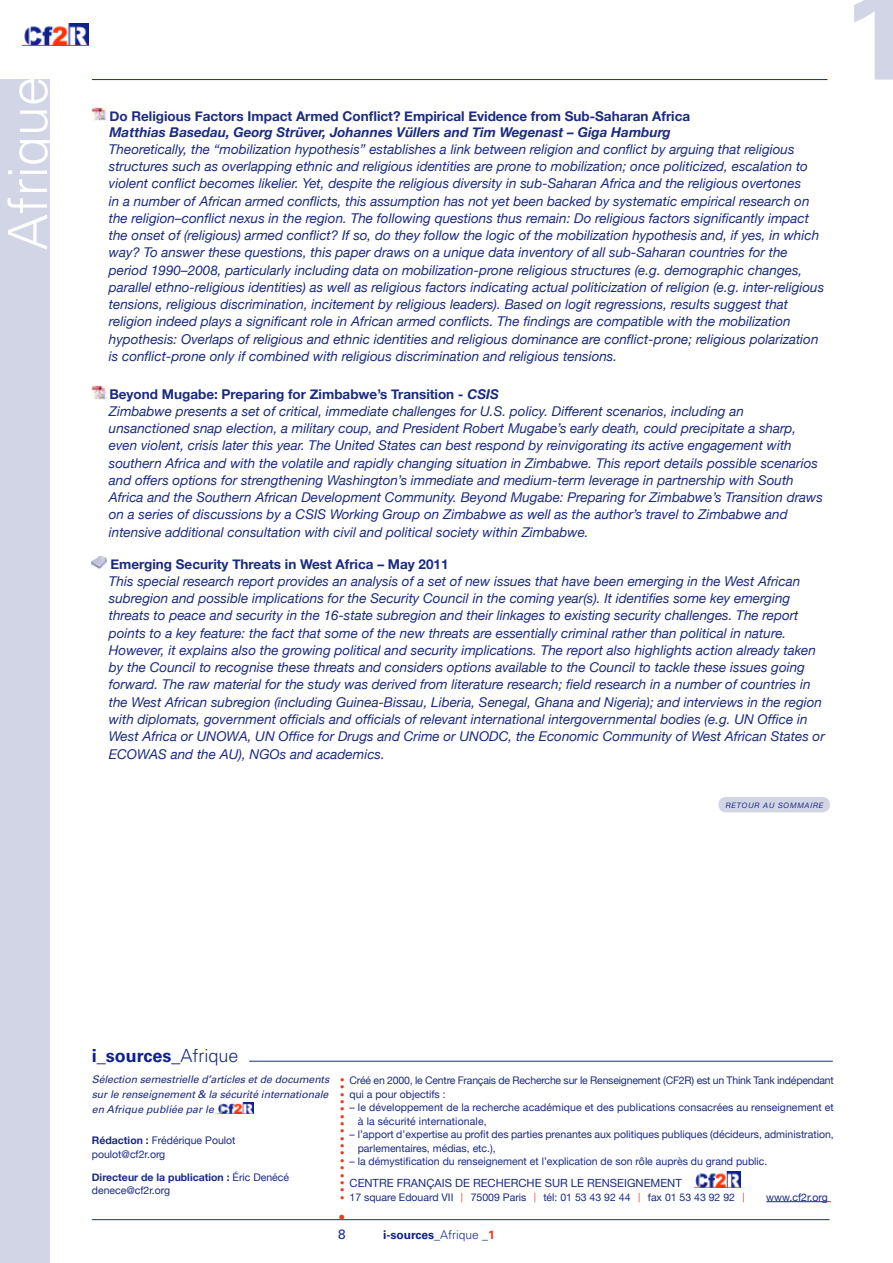
<style>
.page{position:relative;width:893px;height:1263px;background:#fff}
.page>*{position:absolute;margin:0;border:0;box-sizing:border-box;transform-origin:0 0}
.t1{font:700 126px "Univers";color:#d2d5e6}
.t2{font:300 54px "Univers";color:#fff}
.t3{font:700 18px "Univers";color:#0f218b}
.t4{font:italic 13.5px/17.2px "Helvetica Neue";color:#1c2b80}
.t5{font:700 13.5px "Helvetica Neue";color:#1c2b80}
.t6{font:italic 700 13.5px "Helvetica Neue";color:#1c2b80}
.t7{font:13.5px "Univers";color:#e53b21}
.t8{font:13.5px "Univers";color:#1c2b80}
.t9{font:700 12px "Univers";color:#0f218b}
.t10{font:11.25px "Helvetica Neue";color:#1c2b80}
.t11{font:10.5px/13.5px "Helvetica Neue";color:#1c2b80}
.t12{font:italic 10.5px/15px "Univers";letter-spacing:-.01em;color:#1c2b80;text-align:justify}
.t13{font:10.5px/13.5px "Helvetica Neue";letter-spacing:-.02em;color:#1c2b80}
.t14{font:700 10.5px/13.5px "Helvetica Neue";color:#1c2b80}
.t15{font:9px "Helvetica Neue";color:#e53b21}
.t16{font:italic 7.5px "Helvetica Neue";letter-spacing:.1em;color:#1c2b80}
.s1{font-weight:700;font-style:normal}
.s2{font-weight:700}
.s3{font-weight:300;color:#1c2b80}
.s4{font-weight:400}
.s5{font-family:"Apple Gothic";color:#e53b21}
.s6{color:#e53b21}
</style>
<div class="page">
<div style="left:0;top:79px;width:50px;height:1184px;background:#d2d5e6"></div>
<img style="left:22px;top:23px;width:67px;height:22px">
<hr style="left:92px;top:79px;width:735px;height:1px;background:#1c2b80">
<hr style="left:92px;top:1219px;width:737px;height:1px;background:#1c2b80">
<img style="left:92px;top:107px;width:14px;height:14px">
<img style="left:92px;top:386px;width:14px;height:13px">
<img style="left:92px;top:556px;width:15px;height:13px">
<hr style="left:766px;top:1201px;width:62px;height:1px;background:#1c2b80">
<img style="left:694px;top:1172px;width:46px;height:15px">
<img style="left:218px;top:1102px;width:35px;height:12px">
<hr style="left:249px;top:1061px;width:584px;height:1px;background:#1c2b80">
<div style="left:718px;top:797px;width:112px;height:15px;background:#d2d5e6;border-radius:8px"></div>
<h2 class="t2" style="left:-5px;top:250px;width:176px;rotate:-90deg">Afrique</h2>
<p class="t5" style="left:109px;top:108px;width:582px">Do Religious Factors Impact Armed Conflict? Empirical Evidence from Sub-Saharan Africa</p>
<p class="t6" style="left:109px;top:124px;width:563px">Matthias Basedau, Georg Strüver, Johannes Vüllers and Tim Wegenast – Giga Hamburg</p>
<p class="t4" style="left:109px;top:140px;width:717px">Theoretically, the “mobilization hypothesis” establishes a link between religion and conflict by arguing that religious structures such as overlapping ethnic and religious identities are prone to mobilization; once politicized, escalation to violent conflict becomes likelier. Yet, despite the religious diversity in sub-Saharan Africa and the religious overtones<br>in a number of African armed conflicts, this assumption has not yet been backed by systematic empirical research on the religion–conflict nexus in the region. The following questions thus remain: Do religious factors significantly impact the onset of (religious) armed conflict? If so, do they follow the logic of the mobilization hypothesis and, if yes, in which way? To answer these questions, this paper draws on a unique data inventory of all sub-Saharan countries for the period 1990–2008, particularly including data on mobilization-prone religious structures (e.g. demographic changes, parallel ethno-religious identities) as well as religious factors indicating actual politicization of religion (e.g. inter-religious tensions, religious discrimination, incitement by religious leaders). Based on logit regressions, results suggest that religion indeed plays a significant role in African armed conflicts. The findings are compatible with the mobilization hypothesis: Overlaps of religious and ethnic identities and religious dominance are conflict-prone; religious polarization is conflict-prone only if combined with religious discrimination and religious tensions.</p>
<p class="t4" style="left:109px;top:386px;width:716px"><span class="s1">Beyond Mugabe: Preparing for Zimbabwe’s Transition</span> <span class="s2">- CSIS<br></span>Zimbabwe presents a set of critical, immediate challenges for U.S. policy. Different scenarios, including an unsanctioned snap election, a military coup, and President Robert Mugabe’s early death, could precipitate a sharp, even violent, crisis later this year. The United States can best respond by reinvigorating its active engagement with southern Africa and with the volatile and rapidly changing situation in Zimbabwe. This report details possible scenarios and offers options for strengthening Washington’s immediate and medium-term leverage in partnership with South Africa and the Southern African Development Community. Beyond Mugabe: Preparing for Zimbabwe’s Transition draws on a series of discussions by a CSIS Working Group on Zimbabwe as well as the author’s travel to Zimbabwe and intensive additional consultation with civil and political society within Zimbabwe.</p>
<p class="t5" style="left:111px;top:555px;width:340px">Emerging Security Threats in West Africa – May 2011</p>
<p class="t4" style="left:109px;top:572px;width:717px">This special research report provides an analysis of a set of new issues that have been emerging in the West African subregion and possible implications for the Security Council in the coming year(s). It identifies some key emerging threats to peace and security in the 16-state subregion and their linkages to existing security challenges. The report points to a key feature: the fact that some of the new threats are essentially criminal rather than political in nature.<br>However, it explains also the growing political and security implications. The report also highlights action already taken by the Council to recognise these threats and considers options available to the Council to tackle these issues going forward. The raw material for the study was derived from literature research; field research in a number of countries in the West African subregion (including Guinea-Bissau, Liberia, Senegal, Ghana and Nigeria); and interviews in the region with diplomats, government officials and officials of relevant international intergovernmental bodies (e.g. UN Office in West Africa or UNOWA, UN Office for Drugs and Crime or UNODC, the Economic Community of West African States or ECOWAS and the AU), NGOs and academics.</p>
<p class="t16" style="left:726px;top:800px;width:99px">RETOUR AU SOMMAIRE</p>
<h1 class="t1" style="left:842px;top:-39px;width:72px">1</h1>
<h3 class="t3" style="left:92px;top:1045px;width:148px">i_sources_<span class="s3">Afrique</span></h3>
<p class="t12" style="left:92px;top:1072px;width:239px">Sélection semestrielle d’articles et de documents sur le renseignement &amp; la sécurité internationale en Afrique publiée par le</p>
<p class="t11" style="left:92px;top:1134px;width:145px"><span class="s2">Rédaction :</span> Frédérique Poulot poulot@cf2r.org</p>
<p class="t14" style="left:92px;top:1170px;width:199px">Directeur de la publication : <span class="s4">Éric Denécé denece@cf2r.org</span></p>
<p class="t13" style="left:350px;top:1073px;width:486px">Créé en 2000, le Centre Français de Recherche sur le Renseignement (CF2R) est un Think Tank indépendant qui a pour objectifs :</p>
<p class="t11" style="left:358px;top:1100px;width:477px;text-indent:-8px">– le développement de la recherche académique et des publications consacrées au renseignement et à la sécurité internationale,</p>
<p class="t11" style="left:358px;top:1127px;width:478px;text-indent:-8px">– l’apport d’expertise au profit des parties prenantes aux politiques publiques (décideurs, administration, parlementaires, médias, etc.),</p>
<p class="t11" style="left:350px;top:1154px;width:419px">– la démystification du renseignement et l’explication de son rôle auprès du grand public.</p>
<p class="t10" style="left:350px;top:1176px;width:334px">CENTRE FRANÇAIS DE RECHERCHE SUR LE RENSEIGNEMENT</p>
<p class="t11" style="left:350px;top:1190px;width:398px">17 square Edouard VII <span class="s5">|</span> 75009 Paris <span class="s5">|</span> tél: 01 53 43 92 44 <span class="s5">|</span> fax 01 53 43 92 92 <span class="s5">|</span></p>
<p class="t11" style="left:766px;top:1190px;width:63px">www.cf2r.org</p>
<p class="t15" style="left:337px;top:1199px;width:124px;rotate:-90deg">• • • • • • • • • • • • • • • • •</p>
<p class="t7" style="left:339px;top:1209px;width:6px">•</p>
<p class="t8" style="left:338px;top:1226px;width:9px">8</p>
<p class="t9" style="left:383px;top:1228px;width:113px">i-sources_<span class="s3">Afrique</span> _<span class="s6">1</span></p>
</div>
